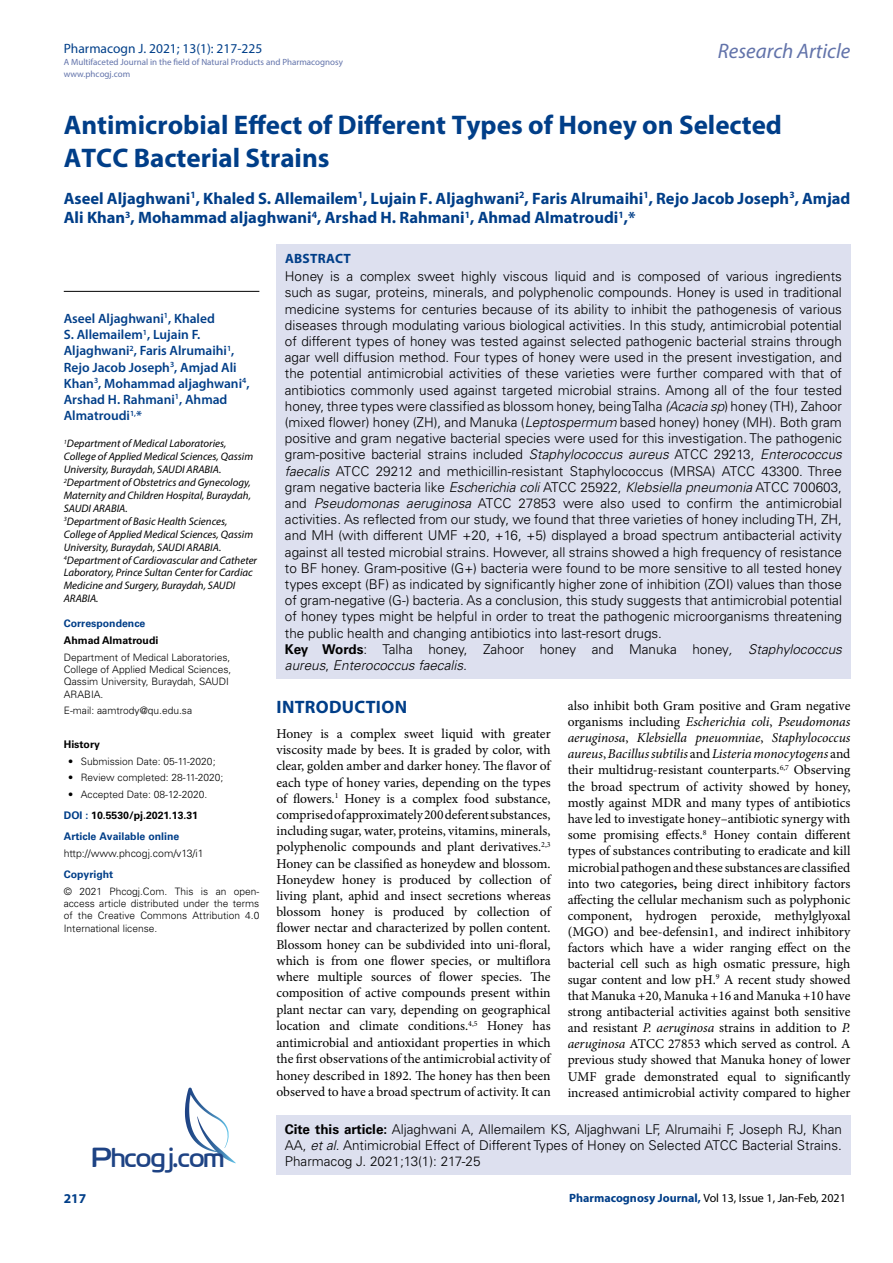
<style>
.page{position:relative;width:893px;height:1263px;background:#fff}
.page>*{position:absolute;margin:0;border:0;box-sizing:border-box;transform-origin:0 0}
.t1{font:27.6px "Cloud World";color:#1e4384}
.t2{font:700 27px/33px "Myriad Pro";color:#003e88}
.t3{font:italic 21px "Myriad Pro";color:#6273aa}
.t4{font:700 18px "Myriad Pro";letter-spacing:.015em;color:#003e88}
.t5{font:700 16.5px/19.5px "Myriad Pro";color:#003e88}
.t6{font:300 13.5px/16.2px "Univers LT Std";color:#000}
.t7{font:13.5px/16.2px "Minion Pro";color:#000;text-align:justify}
.t8{font:600 13.5px/16.2px "Myriad Pro";color:#003e88}
.t9{font:13.5px "Myriad Pro";color:#003f89}
.t10{font:700 13.5px "Myriad Pro";letter-spacing:.02em;color:#003e88}
.t11{font:12px "Myriad Pro";color:#000}
.t12{font:italic 10.8px/12.9px "Myriad Pro";color:#000}
.t13{font:700 10.5px/21.1px "Univers LT Std";color:#003e88}
.t14{font:300 10.5px "Univers LT Std";color:#000}
.t15{font:700 10.5px "Univers LT Std";color:#000}
.t16{font:300 10.2px/12.3px "Univers LT Std";color:#000}
.t17{font:9px/12px "Myriad Pro";color:#6273aa}
.s1{color:#000}
.s2{font-style:italic}
.s3{font-weight:700}
.s4{font-weight:700;color:#003e88}
</style>
<div class="page">
<div style="left:276px;top:1115px;width:574px;height:60px;background:#dde0ef"></div>
<svg style="left:185px;top:1087px;width:51px;height:76px"></svg>
<div style="left:276px;top:244px;width:574px;height:435px;background:#dde0ef"></div>
<hr style="left:64px;top:291px;width:195px;height:1px;background:#000">
<p class="t9" style="left:64px;top:40px;width:200px">Pharmacogn J. 2021; 13(1): 217-225</p>
<p class="t17" style="left:64px;top:55px;width:281px">A Multifaceted Journal in the field of Natural Products and Pharmacognosy www.phcogj.com</p>
<h3 class="t3" style="left:718px;top:38px;width:134px">Research Article</h3>
<h2 class="t2" style="left:64px;top:108px;width:720px">Antimicrobial Effect of Different Types of Honey on Selected<br>ATCC Bacterial Strains</h2>
<p class="t5" style="left:64px;top:188px;width:788px">Aseel Aljaghwani<sup>1</sup>, Khaled S. Allemailem<sup>1</sup>, Lujain F. Aljaghwani<sup>2</sup>, Faris Alrumaihi<sup>1</sup>, Rejo Jacob Joseph<sup>3</sup>, Amjad<br>Ali Khan<sup>3</sup>, Mohammad aljaghwani<sup>4</sup>, Arshad H. Rahmani<sup>1</sup>, Ahmad Almatroudi<sup>1</sup>,*</p>
<p class="t8" style="left:64px;top:310px;width:187px">Aseel Aljaghwani<sup>1</sup>, Khaled<br>S. Allemailem<sup>1</sup>, Lujain F.<br>Aljaghwani<sup>2</sup>, Faris Alrumaihi<sup>1</sup>,<br>Rejo Jacob Joseph<sup>3</sup>, Amjad Ali<br>Khan<sup>3</sup>, Mohammad aljaghwani<sup>4</sup>,<br>Arshad H. Rahmani<sup>1</sup>, Ahmad<br>Almatroudi<sup>1,</sup>*</p>
<p class="t12" style="left:64px;top:437px;width:195px"><sup>1</sup>Department of Medical Laboratories, College of Applied Medical Sciences, Qassim University, Buraydah, SAUDI ARABIA.<br><sup>2</sup>Department of Obstetrics and Gynecology, Maternity and Children Hospital, Buraydah, SAUDI ARABIA.<br><sup>3</sup>Department of Basic Health Sciences, College of Applied Medical Sciences, Qassim University, Buraydah, SAUDI ARABIA.<br><sup>4</sup>Department of Cardiovascular and Catheter Laboratory, Prince Sultan Center for Cardiac Medicine and Surgery, Buraydah, SAUDI ARABIA.</p>
<p class="t13" style="left:64px;top:613px;width:83px">Correspondence</p>
<p class="t15" style="left:64px;top:634px;width:96px">Ahmad Almatroudi</p>
<p class="t16" style="left:64px;top:651px;width:169px">Department of Medical Laboratories,<br>College of Applied Medical Sciences,<br>Qassim University, Buraydah, SAUDI<br>ARABIA.</p>
<p class="t16" style="left:64px;top:705px;width:130px">E-mail: aamtrody@qu.edu.sa</p>
<p class="t15" style="left:64px;top:738px;width:38px">History</p>
<p class="t16" style="left:68px;top:755px;width:149px">• Submission Date: 05-11-2020;</p>
<p class="t16" style="left:68px;top:771px;width:157px">• Review completed: 28-11-2020;</p>
<p class="t16" style="left:68px;top:788px;width:141px">• Accepted Date: 08-12-2020.</p>
<p class="t13" style="left:64px;top:805px;width:136px">DOI : <span class="s1">10.5530/pj.2021.13.31<br></span>Article Available online</p>
<p class="t14" style="left:64px;top:847px;width:141px">http://www.phcogj.com/v13/i1</p>
<p class="t13" style="left:64px;top:864px;width:51px">Copyright</p>
<p class="t16" style="left:64px;top:885px;width:197px;text-align:justify">© 2021 Phcogj.Com. This is an open&shy;access article distributed under the terms of the Creative Commons Attribution 4.0<br>International license.</p>
<p class="t10" style="left:285px;top:250px;width:67px">ABSTRACT</p>
<p class="t6" style="left:285px;top:268px;width:559px">Honey is a complex sweet highly viscous liquid and is composed of various ingredients such as sugar, proteins, minerals, and polyphenolic compounds. Honey is used in traditional medicine systems for centuries because of its ability to inhibit the pathogenesis of various diseases through modulating various biological activities. In this study, antimicrobial potential of different types of honey was tested against selected pathogenic bacterial strains through agar well diffusion method. Four types of honey were used in the present investigation, and the potential antimicrobial activities of these varieties were further compared with that of antibiotics commonly used against targeted microbial strains. Among all of the four tested honey, three types were classified as blossom honey, being Talha <span class="s2">(Acacia sp</span>) honey (TH), Zahoor (mixed flower) honey (ZH), and Manuka (<span class="s2">Leptospermum</span> based honey) honey (MH). Both gram positive and gram negative bacterial species were used for this investigation. The pathogenic gram-positive bacterial strains included <span class="s2">Staphylococcus aureus</span> ATCC 29213, <span class="s2">Enterococcus faecalis</span> ATCC 29212 and methicillin-resistant Staphylococcus (MRSA) ATCC 43300. Three gram negative bacteria like <span class="s2">Escherichia coli</span> ATCC 25922, <span class="s2">Klebsiella pneumonia</span> ATCC 700603, and <span class="s2">Pseudomonas aeruginosa</span> ATCC 27853 were also used to confirm the antimicrobial activities. As reflected from our study, we found that three varieties of honey including TH, ZH, and MH (with different UMF +20, +16, +5) displayed a broad spectrum antibacterial activity against all tested microbial strains. However, all strains showed a high frequency of resistance to BF honey. Gram-positive (G+) bacteria were found to be more sensitive to all tested honey types except (BF) as indicated by significantly higher zone of inhibition (ZOI) values than those of gram-negative (G-) bacteria. As a conclusion, this study suggests that antimicrobial potential of honey types might be helpful in order to treat the pathogenic microorganisms threatening the public health and changing antibiotics into last-resort drugs.<br><span class="s3">Key Words</span>: Talha honey, Zahoor honey and Manuka honey<span class="s2">, Staphylococcus aureus</span>, <span class="s2">Enterococcus faecalis.</span></p>
<h3 class="t4" style="left:277px;top:695px;width:132px">INTRODUCTION</h3>
<p class="t7" style="left:276px;top:726px;width:276px">Honey is a complex sweet liquid with greater viscosity made by bees. It is graded by color, with clear, golden amber and darker honey. The flavor of each type of honey varies, depending on the types of flowers.<sup>1</sup> Honey is a complex food substance, comprised of approximately 200 deferent substances, including sugar, water, proteins, vitamins, minerals, polyphenolic compounds and plant derivatives.<sup>2,3<br></sup>Honey can be classified as honeydew and blossom.<br>Honeydew honey is produced by collection of living plant, aphid and insect secretions whereas blossom honey is produced by collection of flower nectar and characterized by pollen content.<br>Blossom honey can be subdivided into uni-floral, which is from one flower species, or multiflora where multiple sources of flower species. The composition of active compounds present within plant nectar can vary, depending on geographical location and climate conditions.<sup>4,5</sup> Honey has antimicrobial and antioxidant properties in which the first observations of the antimicrobial activity of honey described in 1892. The honey has then been observed to have a broad spectrum of activity. It can</p>
<p class="t7" style="left:568px;top:697px;width:284px">also inhibit both Gram positive and Gram negative organisms including <span class="s2">Escherichia coli</span>, <span class="s2">Pseudomonas aeruginosa</span>, <span class="s2">Klebsiella pneuomniae</span>, <span class="s2">Staphylococcus aureus</span>, <span class="s2">Bacillus subtilis</span> and <span class="s2">Listeria monocytogens</span> and their multidrug-resistant counterparts.<sup>6,7</sup> Observing the broad spectrum of activity showed by honey, mostly against MDR and many types of antibiotics have led to investigate honey–antibiotic synergy with some promising effects.<sup>8</sup> Honey contain different types of substances contributing to eradicate and kill microbial pathogen and these substances are classified into two categories<span class="s3">,</span> being direct inhibitory factors affecting the cellular mechanism such as polyphonic component, hydrogen peroxide, methylglyoxal (MGO) and bee-defensin1, and indirect inhibitory factors which have a wider ranging effect on the bacterial cell such as high osmatic pressure, high sugar content and low pH.<sup>9</sup> A recent study showed that Manuka +20, Manuka +16 and Manuka +10 have strong antibacterial activities against both sensitive and resistant <span class="s2">P. aeruginosa</span> strains in addition to <span class="s2">P. aeruginosa</span> ATCC 27853 which served as control. A previous study showed that Manuka honey of lower UMF grade demonstrated equal to significantly increased antimicrobial activity compared to higher</p>
<p class="t6" style="left:285px;top:1121px;width:559px"><span class="s3">Cite this article:</span> Aljaghwani A, Allemailem KS, Aljaghwani LF, Alrumaihi F, Joseph RJ, Khan<br>AA, <span class="s2">et al</span>. Antimicrobial Effect of Different Types of Honey on Selected ATCC Bacterial Strains.</p>
<h1 class="t1" style="left:92px;top:1136px;width:134px">Phcogj.com</h1>
<p class="t6" style="left:285px;top:1153px;width:197px">Pharmacog J. 2021;13(1): 217-25</p>
<p class="t10" style="left:64px;top:1190px;width:24px">217</p>
<p class="t11" style="left:569px;top:1190px;width:278px"><span class="s4">Pharmacognosy Journal,</span> Vol 13, Issue 1, Jan-Feb, 2021</p>
</div>
